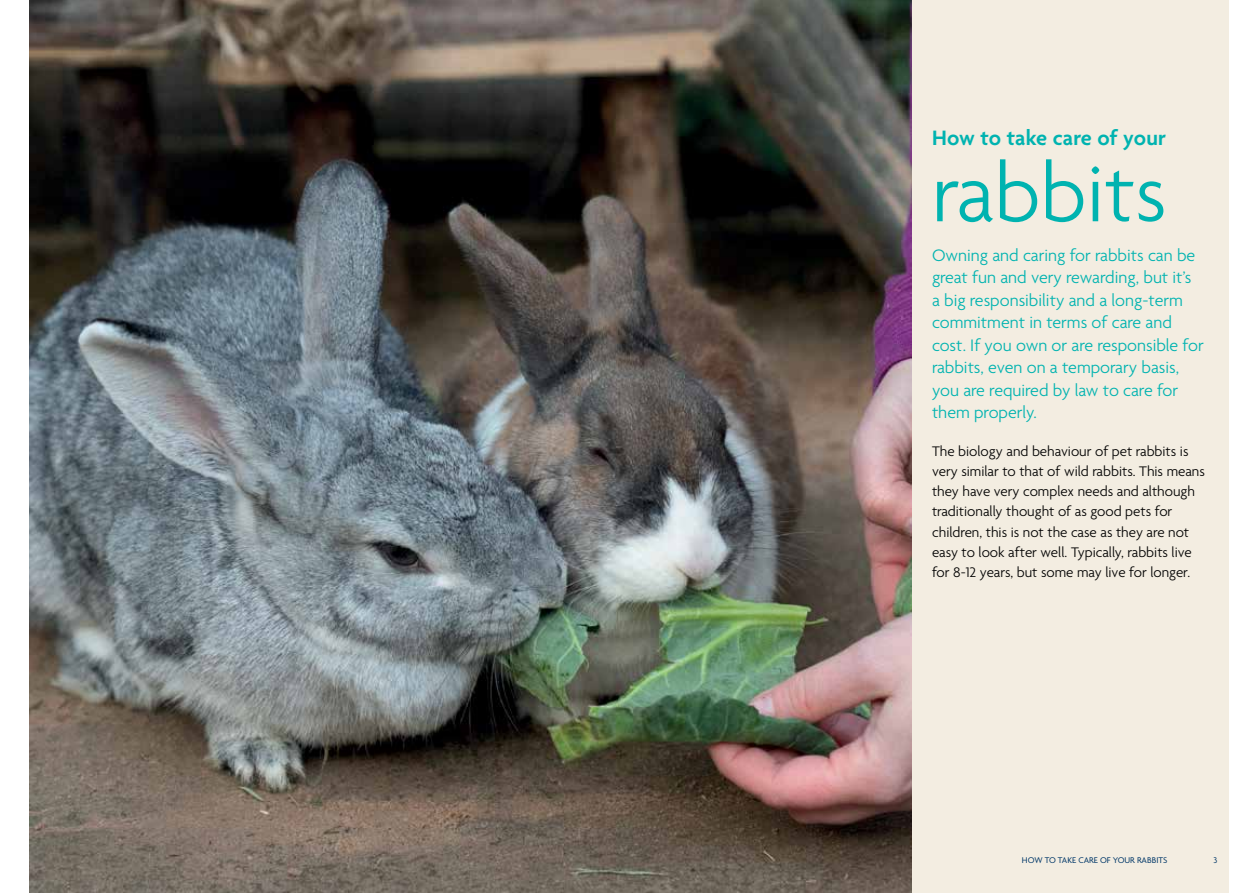
<style>
.page{position:relative;width:1259px;height:893px;background:#fff}
.page>*{position:absolute;margin:0;border:0;box-sizing:border-box;transform-origin:0 0}
.t1{font:300 87px "Agenda";color:#00b3b0}
.t2{font:600 22.5px "Agenda";letter-spacing:.01em;color:#00b3b0}
.t3{font:300 18px/22.5px "Agenda";color:#00b3b0}
.t4{font:300 15px/20.2px "Agenda";color:#000}
.t5{font:9px "Agenda";color:#003768}
</style>
<div class="page">
<div style="left:911px;top:0;width:318px;height:893px;background:#f3ede1"></div>
<img style="left:30px;top:0;width:881px;height:893px">
<h2 class="t2" style="left:932px;top:124px;width:235px">How to take care of your</h2>
<h1 class="t1" style="left:932px;top:142px;width:236px">rabbits</h1>
<p class="t3" style="left:932px;top:243px;width:273px">Owning and caring for rabbits can be great fun and very rewarding, but it’s<br>a big responsibility and a long-term commitment in terms of care and cost. If you own or are responsible for rabbits, even on a temporary basis, you are required by law to care for them properly.</p>
<p class="t4" style="left:932px;top:440px;width:274px">The biology and behaviour of pet rabbits is very similar to that of wild rabbits. This means they have very complex needs and although traditionally thought of as good pets for children, this is not the case as they are not easy to look after well. Typically, rabbits live for 8-12 years, but some may live for longer.</p>
<p class="t5" style="left:1022px;top:855px;width:147px">HOW TO TAKE CARE OF YOUR RABBITS</p>
<p class="t5" style="left:1036px;top:855px;width:147px">HOW TO TAKE CARE OF YOUR RABBITS</p>
<p class="t5" style="left:1213px;top:855px;width:12px">3 3</p>
</div>
